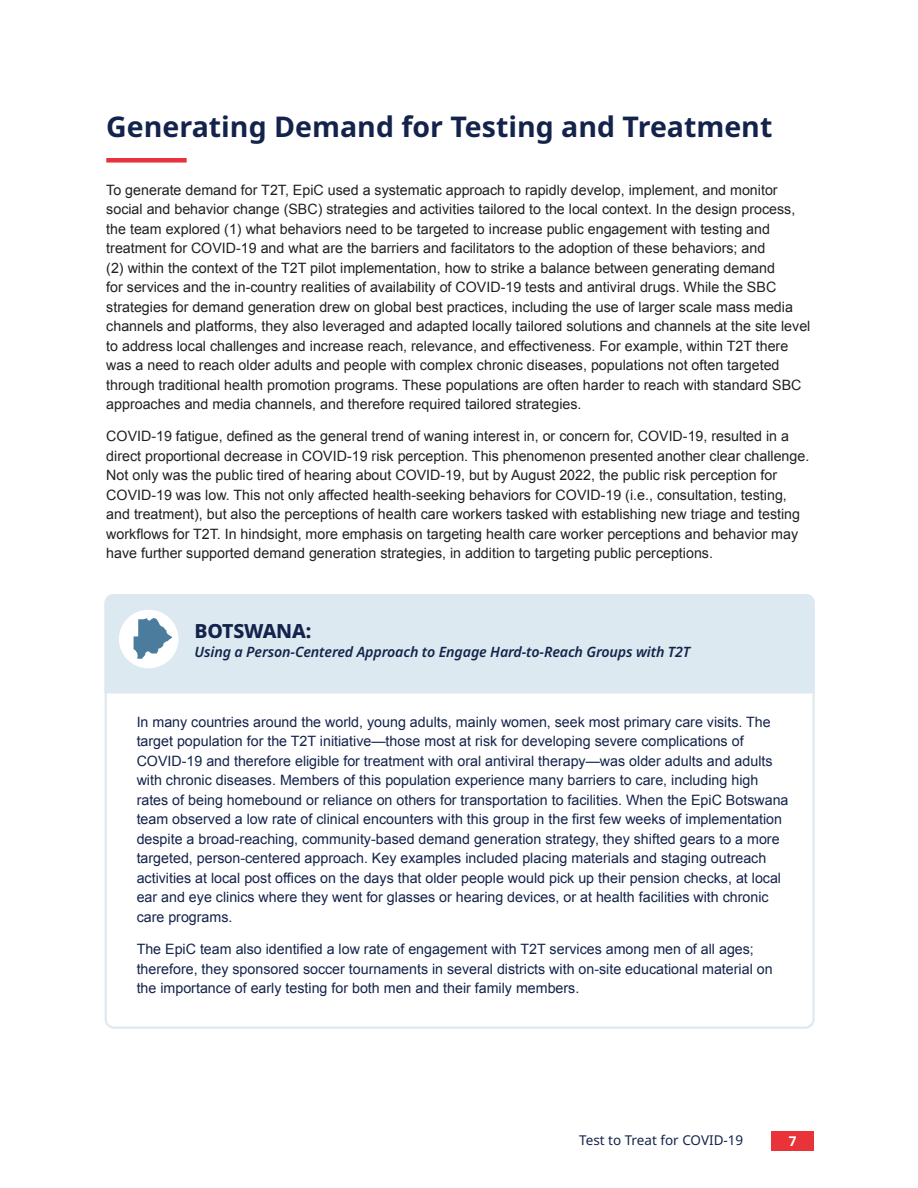
<style>
.page{position:relative;width:918px;height:1188px;background:#fff}
.page>*{position:absolute;margin:0;border:0;box-sizing:border-box;transform-origin:0 0}
.RULE{font:700 28.5px "Noto Sans";color:#14234b}
.Body{font:800 19.5px "Noto Sans";letter-spacing:-.01em;color:#14234b}
.Body-2{font:14.25px/19.5px "Arial";color:#231f20}
.Body-3{font:14.25px/19.5px "Arial";color:#14234b}
.Body-4{font:italic 600 14.25px "Noto Sans";letter-spacing:-.01em;color:#14234b}
.t1{font:13.5px "Noto Sans";color:#14234b}
.t2{font:700 13.5px "Noto Sans";color:#fff}
</style>
<div class="page">
<div style="left:772px;top:1131px;width:42px;height:19px;background:#e83338"></div>
<div style="left:106px;top:158px;width:81px;height:5px;background:#e83138"></div>
<div style="left:105px;top:594px;width:707px;height:99px;background:#dde9f0"></div>
<div style="left:105px;top:594px;width:710px;height:435px;border:2px solid #dde9f0;border-radius:9px"></div>
<div style="left:119px;top:610px;width:60px;height:58px;background:#fff;border-radius:50%"></div>
<svg style="left:134px;top:618px;width:38px;height:41px"></svg>
<p class="RULE" style="left:106px;top:106px;width:668px">Generating Demand for Testing and Treatment</p>
<p class="Body-2" style="left:106px;top:180px;width:706px">To generate demand for T2T, EpiC used a systematic approach to rapidly develop, implement, and monitor social and behavior change (SBC) strategies and activities tailored to the local context. In the design process, the team explored (1) what behaviors need to be targeted to increase public engagement with testing and treatment for COVID-19 and what are the barriers and facilitators to the adoption of these behaviors; and<br>(2) within the context of the T2T pilot implementation, how to strike a balance between generating demand<br>for services and the in-country realities of availability of COVID-19 tests and antiviral drugs. While the SBC strategies for demand generation drew on global best practices, including the use of larger scale mass media channels and platforms, they also leveraged and adapted locally tailored solutions and channels at the site level to address local challenges and increase reach, relevance, and effectiveness. For example, within T2T there was a need to reach older adults and people with complex chronic diseases, populations not often targeted through traditional health promotion programs. These populations are often harder to reach with standard SBC approaches and media channels, and therefore required tailored strategies.</p>
<p class="Body-2" style="left:106px;top:427px;width:705px">COVID-19 fatigue, defined as the general trend of waning interest in, or concern for, COVID-19, resulted in a direct proportional decrease in COVID-19 risk perception. This phenomenon presented another clear challenge.<br>Not only was the public tired of hearing about COVID-19, but by August 2022, the public risk perception for COVID-19 was low. This not only affected health-seeking behaviors for COVID-19 (i.e., consultation, testing, and treatment), but also the perceptions of health care workers tasked with establishing new triage and testing workflows for T2T. In hindsight, more emphasis on targeting health care worker perceptions and behavior may have further supported demand generation strategies, in addition to targeting public perceptions.</p>
<p class="Body" style="left:195px;top:616px;width:118px">BOTSWANA:</p>
<p class="Body-4" style="left:195px;top:642px;width:497px">Using a Person-Centered Approach to Engage Hard-to-Reach Groups with T2T</p>
<p class="Body-3" style="left:137px;top:712px;width:653px">In many countries around the world, young adults, mainly women, seek most primary care visits. The target population for the T2T initiative—those most at risk for developing severe complications of COVID-19 and therefore eligible for treatment with oral antiviral therapy—was older adults and adults with chronic diseases. Members of this population experience many barriers to care, including high rates of being homebound or reliance on others for transportation to facilities. When the EpiC Botswana team observed a low rate of clinical encounters with this group in the first few weeks of implementation despite a broad-reaching, community-based demand generation strategy, they shifted gears to a more targeted, person-centered approach. Key examples included placing materials and staging outreach activities at local post offices on the days that older people would pick up their pension checks, at local ear and eye clinics where they went for glasses or hearing devices, or at health facilities with chronic care programs.</p>
<p class="Body-3" style="left:137px;top:940px;width:637px">The EpiC team also identified a low rate of engagement with T2T services among men of all ages; therefore, they sponsored soccer tournaments in several districts with on-site educational material on the importance of early testing for both men and their family members.</p>
<p class="t1" style="left:579px;top:1131px;width:166px">Test to Treat for COVID-19</p>
<p class="t2" style="left:789px;top:1131px;width:9px">7</p>
</div>
